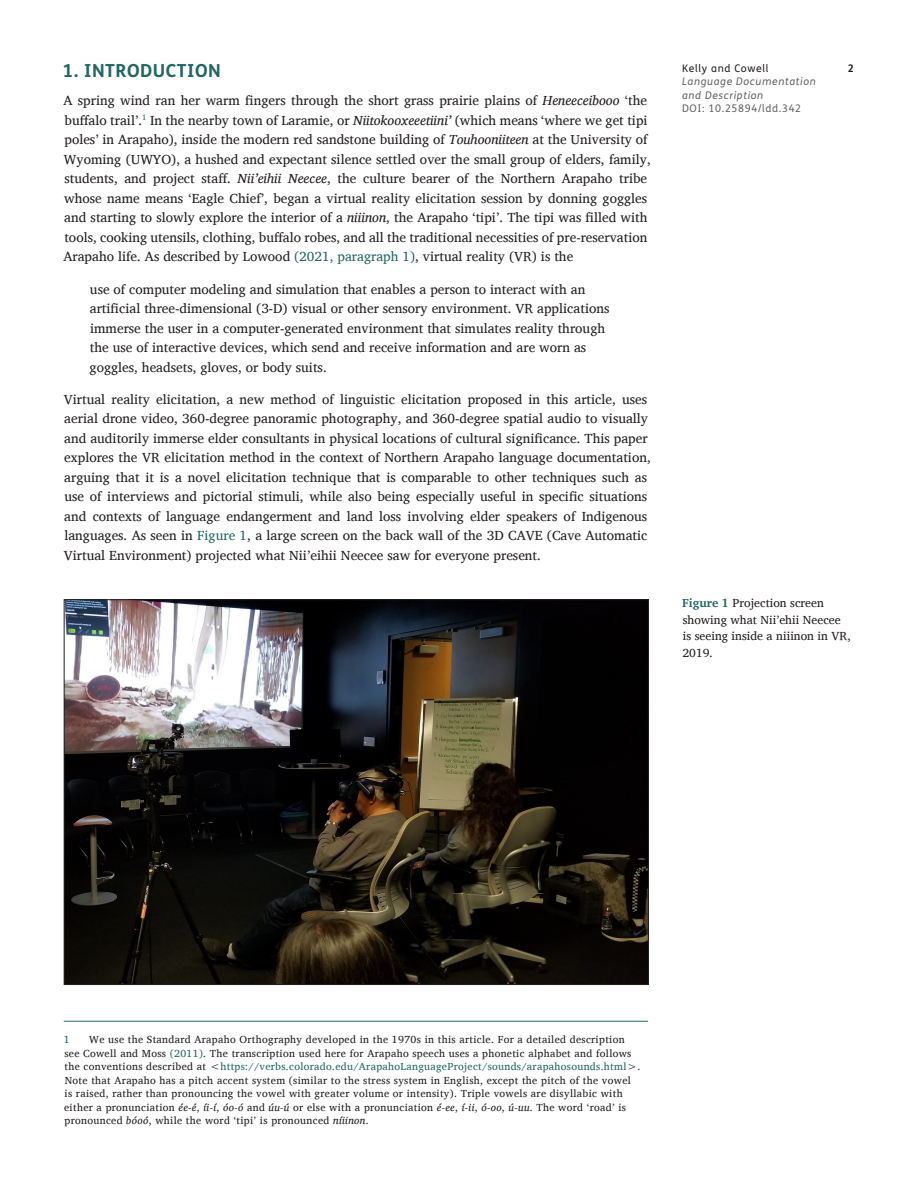
<style>
.page{position:relative;width:918px;height:1188px;background:#fff}
.page>*{position:absolute;margin:0;border:0;box-sizing:border-box;transform-origin:0 0}
.t1{font:700 18px "FS Me";letter-spacing:.03em;color:#226665}
.Body_Copy{font:13.5px/19.5px "Charis SIL";color:#231f20}
.Quoted_Text{font:13.5px/19.5px "Charis SIL";color:#231f20}
.Figure_copy{font:12px/16.5px "Charis SIL";color:#231f20}
.Footnote{font:10.5px/13.5px "Charis SIL";letter-spacing:.03em;color:#231f20}
.t2{font:italic 10.5px/13.5px "FS Me";letter-spacing:.06em;color:#636366}
.t3{font:10.5px "FS Me";letter-spacing:.06em;color:#636366}
.t4{font:10.5px "FS Me";letter-spacing:.06em;color:#231f20}
.t5{font:700 10.5px "FS Me";color:#231f20}
.Footnote-2{font:10.5px "Charis SIL";color:#226665}
.s1{font-style:italic}
.s2{color:#226665}
.s3{font-weight:700;color:#226665}
</style>
<div class="page">
<hr style="left:64px;top:1021px;width:584px;height:1px;background:#226665">
<img style="left:66px;top:601px;width:581px;height:382px">
<h1 class="t1" style="left:63px;top:60px;width:159px">1. INTRODUCTION</h1>
<p class="Body_Copy" style="left:63px;top:91px;width:589px">A spring wind ran her warm fingers through the short grass prairie plains of <span class="s1">Heneeceibooo</span> ‘the buffalo trail’.<sup>1</sup> In the nearby town of Laramie, or <span class="s1">Niitokooxeeetiini’</span> (which means ‘where we get tipi poles’ in Arapaho), inside the modern red sandstone building of <span class="s1">Touhooniiteen</span> at the University of Wyoming (UWYO), a hushed and expectant silence settled over the small group of elders, family, students, and project staff. <span class="s1">Nii’eihii Neecee</span>, the culture bearer of the Northern Arapaho tribe whose name means ‘Eagle Chief’, began a virtual reality elicitation session by donning goggles and starting to slowly explore the interior of a <span class="s1">niiinon</span>, the Arapaho ‘tipi’. The tipi was filled with tools, cooking utensils, clothing, buffalo robes, and all the traditional necessities of pre-reservation Arapaho life. As described by Lowood <span class="s2">(2021, paragraph 1)</span>, virtual reality (VR) is the</p>
<p class="Quoted_Text" style="left:90px;top:279px;width:521px">use of computer modeling and simulation that enables a person to interact with an artificial three-dimensional (3-D) visual or other sensory environment. VR applications immerse the user in a computer-generated environment that simulates reality through the use of interactive devices, which send and receive information and are worn as goggles, headsets, gloves, or body suits.</p>
<p class="Body_Copy" style="left:64px;top:389px;width:589px">Virtual reality elicitation, a new method of linguistic elicitation proposed in this article, uses aerial drone video, 360-degree panoramic photography, and 360-degree spatial audio to visually and auditorily immerse elder consultants in physical locations of cultural significance. This paper explores the VR elicitation method in the context of Northern Arapaho language documentation, arguing that it is a novel elicitation technique that is comparable to other techniques such as use of interviews and pictorial stimuli, while also being especially useful in specific situations and contexts of language endangerment and land loss involving elder speakers of Indigenous languages. As seen in <span class="s2">Figure 1</span>, a large screen on the back wall of the 3D CAVE (Cave Automatic Virtual Environment) projected what Nii’eihii Neecee saw for everyone present.</p>
<p class="t4" style="left:682px;top:62px;width:88px">Kelly and Cowell</p>
<p class="t5" style="left:848px;top:62px;width:8px">2</p>
<p class="t2" style="left:682px;top:75px;width:135px">Language Documentation and Description</p>
<p class="t3" style="left:682px;top:102px;width:121px">DOI: 10.25894/ldd.342</p>
<p class="Figure_copy" style="left:682px;top:595px;width:170px"><span class="s3">Figure 1</span> Projection screen showing what Nii’ehii Neecee is seeing inside a niiinon in VR,<br>2019.</p>
<p class="Footnote" style="left:64px;top:1033px;width:578px;text-indent:25px">We use the Standard Arapaho Orthography developed in the 1970s in this article. For a detailed description see Cowell and Moss <span class="s2">(2011)</span>. The transcription used here for Arapaho speech uses a phonetic alphabet and follows the conventions described at &lt;<span class="s2">https://verbs.colorado.edu/ArapahoLanguageProject/sounds/arapahosounds.html</span>&gt;.<br>Note that Arapaho has a pitch accent system (similar to the stress system in English, except the pitch of the vowel is raised, rather than pronouncing the vowel with greater volume or intensity). Triple vowels are disyllabic with either a pronunciation <span class="s1">ée-é</span>, <span class="s1">íi-í</span>, <span class="s1">óo-ó</span> and <span class="s1">úu-ú</span> or else with a pronunciation <span class="s1">é-ee</span>, <span class="s1">í-ii</span>, <span class="s1">ó-oo</span>, <span class="s1">ú-uu</span>. The word ‘road’ is pronounced <span class="s1">bóoó</span>, while the word ‘tipi’ is pronounced <span class="s1">níiinon</span>.</p>
<p class="Footnote-2" style="left:64px;top:1033px;width:7px">1</p>
</div>
